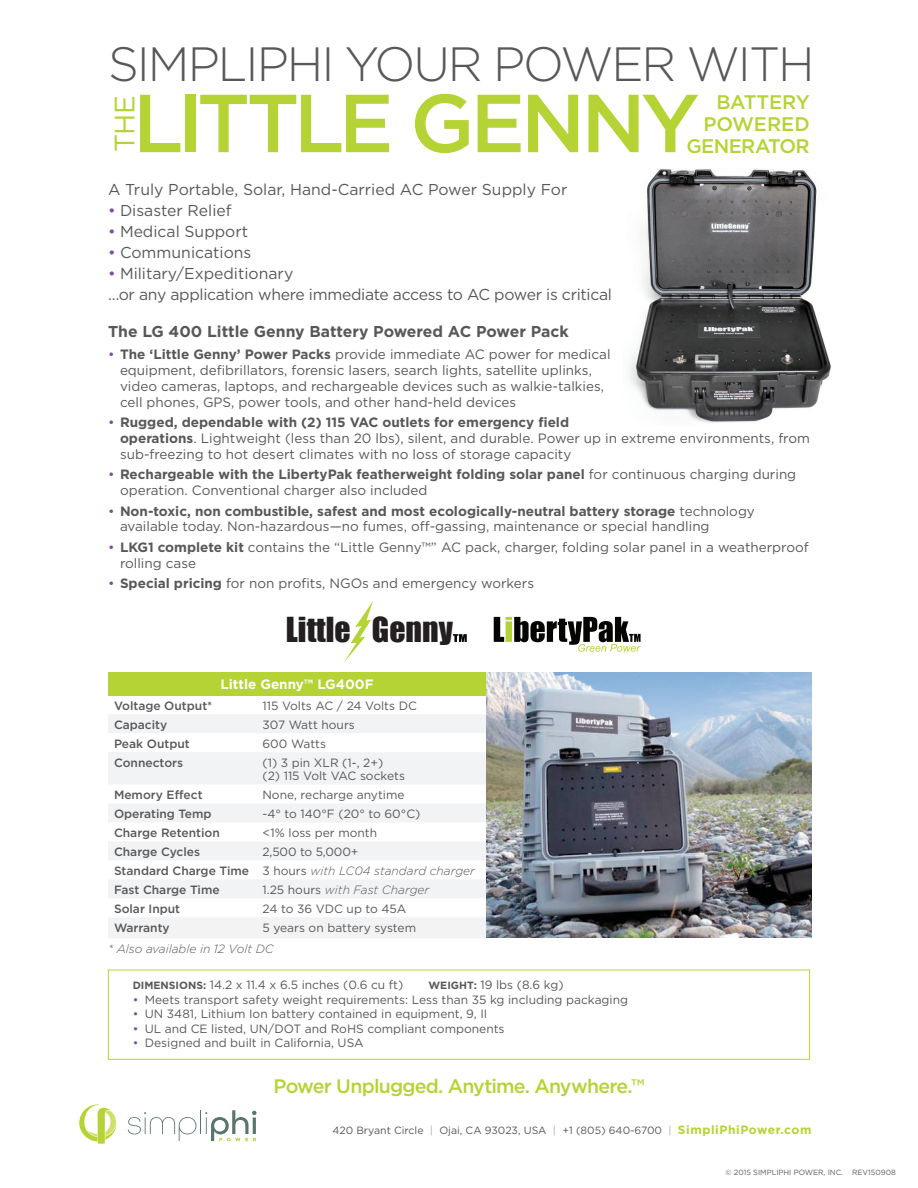
<style>
.page{position:relative;width:918px;height:1188px;background:#fff}
.page>*{position:absolute;margin:0;border:0;box-sizing:border-box;transform-origin:0 0}
.subhead2{font:500 82.05px "Gotham HTF";letter-spacing:-.06em;color:#b5d334}
.subhead2-2{font:300 48.15px "Gotham HTF";letter-spacing:-.04em;color:#57585a}
.t1{font:31.65px "Impact";color:#231f20}
.subhead2-3{font:28.05px "Gotham HTF";color:#b5d334}
.subhead2-4{font:500 19.65px/21.9px "Gotham HTF";letter-spacing:-.025em;color:#b5d334;text-align:right}
.bullet1{font:500 19.5px "Gotham HTF";letter-spacing:-.04em;color:#b5d334}
.bullet1-2{font:15.75px "Gotham HTF";color:#57585a}
.bullet1-3{font:15.75px "Gotham HTF";letter-spacing:-.02em;color:#57585a}
.bullet1-4{font:700 15.75px "Gotham HTF";color:#57585a}
.bullet1-5{font:13.5px/15.9px "Gotham HTF";color:#57585a}
.t2{font:700 13.5px "Gotham HTF";color:#fff}
.t3{font:12px/13.5px "Gotham HTF";color:#57585a}
.t4{font:500 12px "Gotham HTF";color:#57585a}
.t5{font:italic 300 12px "Gotham HTF";color:#57585a}
.t6{font:10.5px "Gotham HTF";color:#57585a}
.t7{font:7.5px "Gotham HTF";color:#57585a}
.s1{color:#814b9d}
.s2{font-weight:700}
.s3{font-weight:400;font-style:normal}
.s4{font-weight:700;font-size:10.5px}
.s5{color:#a8a9ad}
.s6{font-weight:700;font-size:12px;color:#b5d334}
</style>
<div class="page">
<img style="left:629px;top:169px;width:202px;height:254px">
<svg style="left:494px;top:617px;width:147px;height:35px"></svg>
<svg style="left:344px;top:601px;width:29px;height:61px"></svg>
<svg style="left:453px;top:634px;width:14px;height:8px"></svg>
<div style="left:108px;top:970px;width:702px;height:90px;border:1px solid #b5d334"></div>
<img style="left:486px;top:672px;width:325px;height:265px">
<svg style="left:128px;top:1110px;width:128px;height:31px"></svg>
<svg style="left:79px;top:1104px;width:37px;height:40px"></svg>
<div style="left:108px;top:672px;width:378px;height:23px;background:#b5d334"></div>
<svg style="left:108px;top:714px;width:378px;height:224px;fill:#f2f3f4"></svg>
<p class="subhead2-2" style="left:108px;top:37px;width:708px">SIMPLIPHI YOUR POWER WITH</p>
<p class="subhead2-4" style="left:703px;top:91px;width:108px">BATTERY<br>POWERED</p>
<p class="subhead2" style="left:133px;top:77px;width:569px">LITTLE GENNY</p>
<p class="subhead2-3" style="left:109px;top:152px;width:59px;rotate:-90deg">THE</p>
<p class="subhead2-4" style="left:686px;top:134px;width:125px">GENERATOR</p>
<p class="bullet1-2" style="left:108px;top:181px;width:461px">A Truly Portable, Solar, Hand-Carried AC Power Supply For</p>
<p class="bullet1-2" style="left:108px;top:202px;width:125px"><span class="s1">•</span> Disaster Relief</p>
<p class="bullet1-2" style="left:108px;top:223px;width:142px"><span class="s1">•</span> Medical Support</p>
<p class="bullet1-2" style="left:108px;top:244px;width:145px"><span class="s1">•</span> Communications</p>
<p class="bullet1-2" style="left:108px;top:265px;width:187px"><span class="s1">•</span> Military/Expeditionary</p>
<p class="bullet1-3" style="left:108px;top:286px;width:506px">…or any application where immediate access to AC power is critical</p>
<p class="bullet1-4" style="left:108px;top:322px;width:462px">The LG 400 Little Genny Battery Powered AC Power Pack</p>
<p class="bullet1-5" style="left:120px;top:346px;width:492px;text-indent:-12px"><span class="s1">•</span> <span class="s2">The ‘Little Genny’ Power Packs</span> provide immediate AC power for medical equipment, defibrillators, forensic lasers, search lights, satellite uplinks, video cameras, laptops, and rechargeable devices such as walkie-talkies, cell phones, GPS, power tools, and other hand-held devices</p>
<p class="bullet1-5" style="left:120px;top:414px;width:692px;text-indent:-12px"><span class="s1">•</span> <span class="s2">Rugged, dependable with (2) 115 VAC outlets for emergency field<br>operations</span>. Lightweight (less than 20 lbs), silent, and durable. Power up in extreme environments, from sub-freezing to hot desert climates with no loss of storage capacity</p>
<p class="bullet1-5" style="left:120px;top:466px;width:678px;text-indent:-12px"><span class="s1">•</span> <span class="s2">Rechargeable with the LibertyPak featherweight folding solar panel</span> for continuous charging during operation. Conventional charger also included</p>
<p class="bullet1-5" style="left:120px;top:503px;width:636px;text-indent:-12px"><span class="s1">•</span> <span class="s2">Non-toxic, non combustible, safest and most ecologically-neutral battery storage</span> technology available today. Non-hazardous—no fumes, off-gassing, maintenance or special handling</p>
<p class="bullet1-5" style="left:120px;top:539px;width:690px;text-indent:-12px"><span class="s1">•</span> <span class="s2">LKG1 complete kit</span> contains the “Little Genny™” AC pack, charger, folding solar panel in a weatherproof rolling case</p>
<p class="bullet1-5" style="left:108px;top:575px;width:428px"><span class="s1">•</span> <span class="s2">Special pricing</span> for non profits, NGOs and emergency workers</p>
<p class="t1" style="left:286px;top:605px;width:168px">Little Genny</p>
<p class="t2" style="left:220px;top:677px;width:155px">Little Genny™ LG400F</p>
<p class="t4" style="left:114px;top:699px;width:100px">Voltage Output*</p>
<p class="t3" style="left:262px;top:699px;width:156px">115 Volts AC / 24 Volts DC</p>
<p class="t4" style="left:114px;top:718px;width:55px">Capacity</p>
<p class="t3" style="left:262px;top:717px;width:94px">307 Watt hours</p>
<p class="t4" style="left:114px;top:737px;width:77px">Peak Output</p>
<p class="t3" style="left:262px;top:736px;width:65px">600 Watts</p>
<p class="t4" style="left:114px;top:755px;width:71px">Connectors</p>
<p class="t3" style="left:262px;top:755px;width:144px">(1) 3 pin XLR (1-, 2+)<br>(2) 115 Volt VAC sockets</p>
<p class="t4" style="left:114px;top:788px;width:90px">Memory Effect</p>
<p class="t3" style="left:262px;top:788px;width:144px">None, recharge anytime</p>
<p class="t4" style="left:114px;top:807px;width:99px">Operating Temp</p>
<p class="t3" style="left:262px;top:807px;width:159px">-4° to 140°F (20° to 60°C)</p>
<p class="t4" style="left:114px;top:826px;width:107px">Charge Retention</p>
<p class="t3" style="left:262px;top:826px;width:116px">&lt;1% loss per month</p>
<p class="t4" style="left:114px;top:845px;width:88px">Charge Cycles</p>
<p class="t3" style="left:262px;top:845px;width:98px">2,500 to 5,000+</p>
<p class="t4" style="left:114px;top:864px;width:137px">Standard Charge Time</p>
<p class="t5" style="left:262px;top:864px;width:214px"><span class="s3">3 hours</span> with LC04 standard charger</p>
<p class="t4" style="left:114px;top:883px;width:107px">Fast Charge Time</p>
<p class="t5" style="left:262px;top:883px;width:168px"><span class="s3">1.25 hours</span> with Fast Charger</p>
<p class="t4" style="left:114px;top:902px;width:68px">Solar Input</p>
<p class="t3" style="left:262px;top:902px;width:145px">24 to 36 VDC up to 45A</p>
<p class="t4" style="left:114px;top:921px;width:57px">Warranty</p>
<p class="t3" style="left:262px;top:921px;width:155px">5 years on battery system</p>
<p class="t5" style="left:108px;top:943px;width:167px">* Also available in 12 Volt DC</p>
<p class="t3" style="left:133px;top:978px;width:272px"><span class="s4">DIMENSIONS:</span> 14.2 x 11.4 x 6.5 inches (0.6 cu ft)</p>
<p class="t3" style="left:429px;top:978px;width:137px"><span class="s4">WEIGHT:</span> 19 lbs (8.6 kg)</p>
<p class="t3" style="left:133px;top:993px;width:497px"><span class="s1">•</span> Meets transport safety weight requirements: Less than 35 kg including packaging</p>
<p class="t3" style="left:133px;top:1007px;width:356px"><span class="s1">•</span> UN 3481, Lithium Ion battery contained in equipment, 9, II</p>
<p class="t3" style="left:133px;top:1021px;width:373px"><span class="s1">•</span> UL and CE listed, UN/DOT and RoHS compliant components</p>
<p class="t3" style="left:133px;top:1036px;width:232px"><span class="s1">•</span> Designed and built in California, USA</p>
<p class="bullet1" style="left:274px;top:1075px;width:372px">Power Unplugged. Anytime. Anywhere.™</p>
<p class="t6" style="left:332px;top:1124px;width:481px">420 Bryant Circle <span class="s5">|</span> Ojai, CA 93023, USA <span class="s5">|</span> +1 (805) 640-6700 <span class="s5">|</span> <span class="s6">SimpliPhiPower.com</span></p>
<p class="t7" style="left:725px;top:1168px;width:172px">© 2015 SIMPLIPHI POWER, INC. REV150908</p>
</div>
